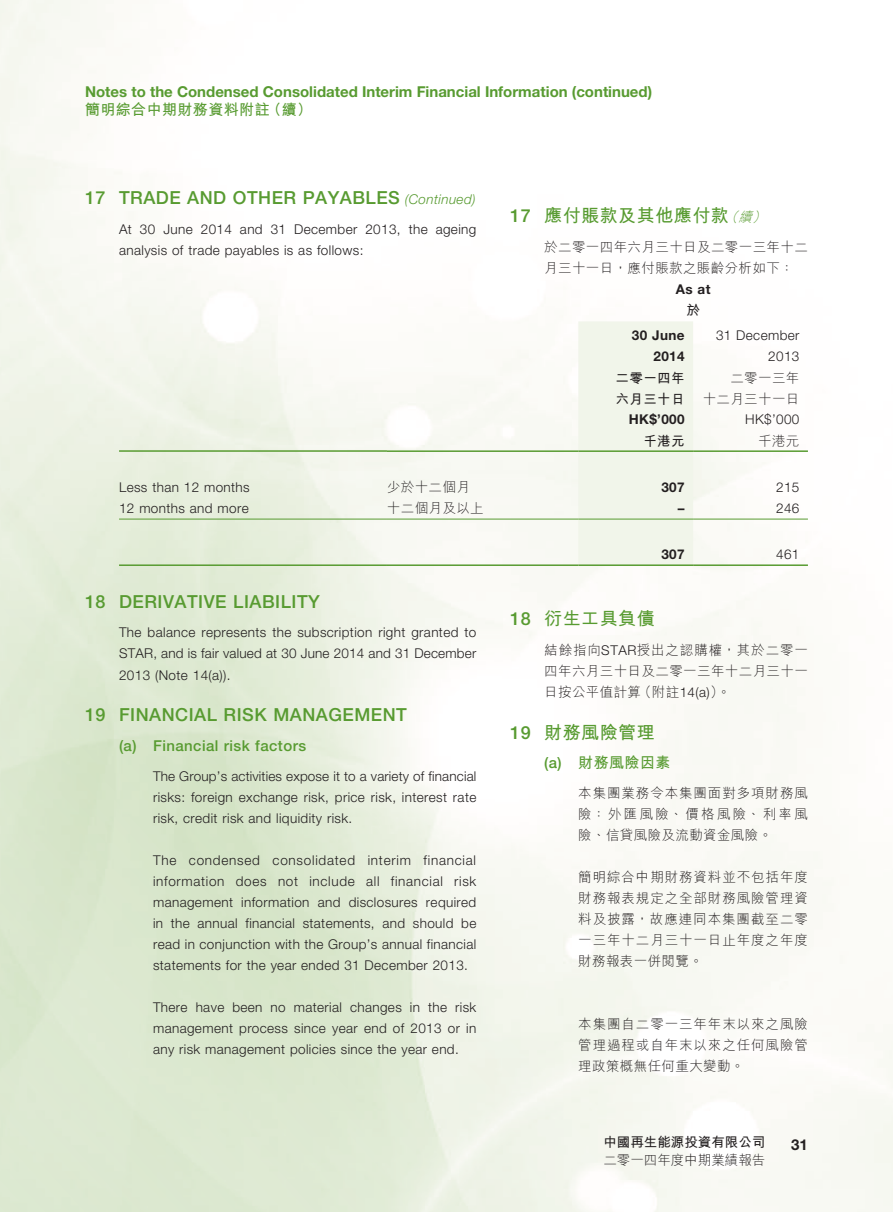
<style>
.page{position:relative;width:893px;height:1212px;background:#fff}
.page>*{position:absolute;margin:0;border:0;box-sizing:border-box;transform-origin:0 0}
.t1{font:500 18px "Helvetica Neue LT Std";letter-spacing:.03em;color:#589b31}
.t2{font:700 18px "M Hei HK";letter-spacing:.03em;color:#589b31}
.t3{font:700 15px "Helvetica Neue LT Std";color:#589b31}
.t4{font:700 15px "M Hei HK";letter-spacing:.03em;color:#589b31}
.t5{font:500 15px "Helvetica Neue LT Std";letter-spacing:.03em;color:#589b31}
.t6{font:700 15px "Helvetica Neue LT Std";color:#231f20}
.t7{font:300 13.5px/21px "Helvetica Neue LT Std";letter-spacing:.03em;color:#231f20;text-align:justify}
.t8{font:300 13.5px/21px "M Hei HK";letter-spacing:.03em;color:#231f20;text-align:justify}
.t9{font:700 13.5px/21px "Helvetica Neue LT Std";letter-spacing:.03em;color:#231f20;text-align:right}
.t10{font:700 13.5px "M Hei HK";color:#231f20}
.t11{font:300 13.5px "M Hei HK";color:#231f20}
.t12{font:700 13.5px/21px "M Hei HK";letter-spacing:.03em;color:#231f20}
.s1{font-weight:300;font-style:italic;font-size:13.5px}
.s2{font-family:"Helvetica Neue LT Std";font-weight:500}
.s3{font-family:"Helvetica Neue LT Std"}
</style>
<div class="page">
<div style="left:578px;top:321px;width:115px;height:243px;background:#f1f5ea"></div>
<hr style="left:119px;top:450px;width:268px;height:2px;background:#589b31">
<hr style="left:387px;top:450px;width:191px;height:2px;background:#589b31">
<hr style="left:578px;top:450px;width:115px;height:2px;background:#589b31">
<hr style="left:693px;top:450px;width:115px;height:2px;background:#589b31">
<hr style="left:119px;top:519px;width:268px;height:1px;background:#589b31">
<hr style="left:387px;top:519px;width:191px;height:1px;background:#589b31">
<hr style="left:578px;top:519px;width:115px;height:1px;background:#589b31">
<hr style="left:693px;top:519px;width:115px;height:1px;background:#589b31">
<hr style="left:119px;top:564px;width:268px;height:2px;background:#589b31">
<hr style="left:387px;top:564px;width:191px;height:2px;background:#589b31">
<hr style="left:578px;top:564px;width:115px;height:2px;background:#589b31">
<hr style="left:693px;top:564px;width:115px;height:2px;background:#589b31">
<p class="t3" style="left:85px;top:82px;width:569px">Notes to the Condensed Consolidated Interim Financial Information (continued)</p>
<p class="t4" style="left:85px;top:99px;width:229px">簡明綜合中期財務資料附註（續）</p>
<h1 class="t1" style="left:85px;top:187px;width:117px">17 TRADE AND</h1>
<h1 class="t1" style="left:233px;top:187px;width:244px">OTHER PAYAB LES <span class="s1">(Continued)</span></h1>
<p class="t7" style="left:119px;top:218px;width:359px">At 30 June 2014 and 31 December 2013, the ageing analysis of trade payables is as follows:</p>
<h1 class="t2" style="left:510px;top:202px;width:262px"><span class="s2">17</span> 應付賬款及其他應付款<span class="s1">（續）</span></h1>
<p class="t8" style="left:544px;top:236px;width:265px">於二零一四年六月三十日及二零一三年十二月三十一日，應付賬款之賬齡分析如下：</p>
<p class="t9" style="left:676px;top:279px;width:36px">As at</p>
<p class="t10" style="left:686px;top:301px;width:15px">於</p>
<p class="t9" style="left:632px;top:324px;width:54px">30 June<br>2014</p>
<p class="t7" style="left:716px;top:325px;width:85px;text-align:right">31 December<br>2013</p>
<p class="t12" style="left:616px;top:366px;width:71px">二零一四年六月三十日</p>
<p class="t8" style="left:703px;top:367px;width:98px;text-align:right">二零一三年<br>十二月三十一日</p>
<p class="t9" style="left:629px;top:408px;width:57px">HK$’000</p>
<p class="t7" style="left:745px;top:409px;width:56px">HK$’000</p>
<p class="t10" style="left:643px;top:431px;width:43px">千港元</p>
<p class="t8" style="left:758px;top:430px;width:43px">千港元</p>
<p class="t7" style="left:119px;top:477px;width:132px">Less than 12 months</p>
<p class="t8" style="left:387px;top:476px;width:84px">少於十二個月</p>
<p class="t9" style="left:661px;top:476px;width:25px">307</p>
<p class="t7" style="left:776px;top:476px;width:25px">215</p>
<p class="t7" style="left:119px;top:498px;width:131px">12 months and more</p>
<p class="t8" style="left:387px;top:497px;width:98px">十二個月及以上</p>
<p class="t9" style="left:678px;top:497px;width:8px">–</p>
<p class="t7" style="left:776px;top:497px;width:25px">246</p>
<p class="t9" style="left:661px;top:543px;width:25px">307</p>
<p class="t7" style="left:776px;top:544px;width:25px">461</p>
<h1 class="t1" style="left:85px;top:591px;width:236px">18 DERIVATIVE LIABILITY</h1>
<p class="t7" style="left:119px;top:622px;width:359px">The balance represents the subscription right granted to STAR, and is fair valued at 30 June 2014 and 31 December 2013 (Note 14(a)).</p>
<h1 class="t1" style="left:85px;top:704px;width:64px">19 FINAN</h1>
<h1 class="t1" style="left:175px;top:704px;width:113px">CIAL RISK MANA</h1>
<h1 class="t1" style="left:328px;top:704px;width:80px">GEMENT</h1>
<p class="t5" style="left:119px;top:737px;width:189px">(A) FINANCIAL RISK FACTORS</p>
<p class="t7" style="left:153px;top:765px;width:325px">The Group’s activities expose it to a variety of financial risks: foreign exchange risk, price risk, interest rate risk, credit risk and liquidity risk.</p>
<p class="t7" style="left:153px;top:849px;width:325px">The condensed consolidated interim financial information does not include all financial risk management information and disclosures required in the annual financial statements, and should be read in conjunction with the Group’s annual financial statements for the year ended 31 December 2013.</p>
<p class="t7" style="left:153px;top:996px;width:325px">There have been no material changes in the risk management process since year end of 2013 or in any risk management policies since the year end.</p>
<h1 class="t2" style="left:510px;top:605px;width:146px"><span class="s2">18</span> 衍生工具負債</h1>
<p class="t8" style="left:544px;top:639px;width:265px">結餘指向<span class="s3">STAR</span>授出之認購權，其於二零一四年六月三十日及二零一三年十二月三十一日按公平值計算（附註<span class="s3">14(a)</span>）。</p>
<h1 class="t2" style="left:510px;top:719px;width:146px"><span class="s2">19</span> 財務風險管理</h1>
<p class="t4" style="left:544px;top:752px;width:128px"><span class="s2">(A)</span> 財務風險因素</p>
<p class="t8" style="left:578px;top:782px;width:231px">本集團業務令本集團面對多項財務風險：外匯風險、價格風險、利率風險、信貸風險及流動資金風險。</p>
<p class="t8" style="left:578px;top:866px;width:231px">簡明綜合中期財務資料並不包括年度財務報表規定之全部財務風險管理資料及披露，故應連同本集團截至二零一三年十二月三十一日止年度之年度財務報表一併閱覽。</p>
<p class="t8" style="left:578px;top:1013px;width:231px">本集團自二零一三年年末以來之風險管理過程或自年末以來之任何風險管理政策概無任何重大變動。</p>
<p class="t10" style="left:603px;top:1132px;width:163px">中國再生能源投資有限公司</p>
<p class="t11" style="left:603px;top:1151px;width:163px">二零一四年度中期業績報告</p>
<p class="t6" style="left:791px;top:1135px;width:18px">31</p>
</div>
